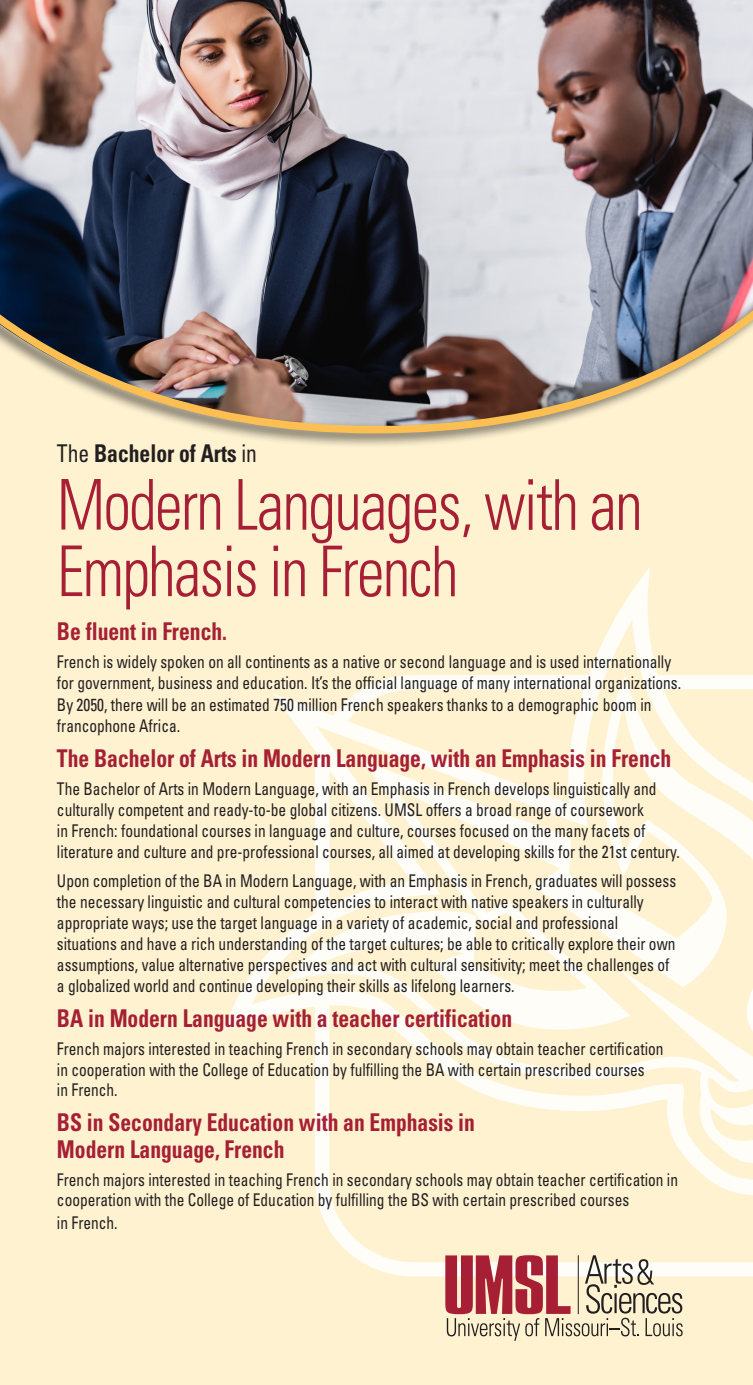
<style>
.page{position:relative;width:753px;height:1385px;background:#fff}
.page>*{position:absolute;margin:0;border:0;box-sizing:border-box;transform-origin:0 0}
.Body_copy_front{font:300 condensed 70px/66.5px "Univers";letter-spacing:-.025em;color:#a61f34;scale:.88 1}
.Body_copy_front-2{font:700 condensed 24.5px/27.1px "Univers";color:#a61f34;scale:.88 1}
.Bold_header_spacing{font:700 condensed 24.5px "Univers";color:#a61f34;scale:.88 1}
.Body_copy_front-3{font:700 condensed 24.5px "Univers";color:#231f20;scale:.88 1}
.Body_copy_front-4{font:condensed 17.5px/21px "Univers";color:#231f20;scale:.88 1}
.s1{font-weight:400}
</style>
<div class="page">
<div style="left:0;top:447px;width:753px;height:937px;background:#fef2d0"></div>
<img style="left:0;top:0;width:753px;height:157px">
<div style="left:0;top:161px;width:753px;height:286px;background:#231f20;opacity:.75"></div>
<img style="left:0;top:157px;width:753px;height:280px">
<svg style="left:225px;top:566px;width:528px;height:710px;fill:#fef2d0"></svg>
<svg style="left:445px;top:1255px;width:238px;height:85px;background:#cea497"></svg>
<p class="Body_copy_front-3" style="left:57px;top:438px;width:229px"><span class="s1">The</span> Bachelor of Arts <span class="s1">in</span></p>
<p class="Body_copy_front" style="left:57px;top:471px;width:667px">Modern Languages, with an<br>Emphasis in French</p>
<p class="Bold_header_spacing" style="left:57px;top:616px;width:195px">Be fluent in French.</p>
<p class="Body_copy_front-4" style="left:57px;top:651px;width:711px">French is widely spoken on all continents as a native or second language and is used internationally for government, business and education. It’s the official language of many international organizations.<br>By 2050, there will be an estimated 750 million French speakers thanks to a demographic boom in francophone Africa.</p>
<p class="Body_copy_front-2" style="left:57px;top:744px;width:700px">The Bachelor of Arts in Modern Language, with an Emphasis in French</p>
<p class="Body_copy_front-4" style="left:57px;top:778px;width:709px">The Bachelor of Arts in Modern Language, with an Emphasis in French develops linguistically and culturally competent and ready-to-be global citizens. UMSL offers a broad range of coursework<br>in French: foundational courses in language and culture, courses focused on the many facets of literature and culture and pre-professional courses, all aimed at developing skills for the 21st century.</p>
<p class="Body_copy_front-4" style="left:57px;top:870px;width:705px">Upon completion of the BA in Modern Language, with an Emphasis in French, graduates will possess the necessary linguistic and cultural competencies to interact with native speakers in culturally appropriate ways; use the target language in a variety of academic, social and professional situations and have a rich understanding of the target cultures; be able to critically explore their own assumptions, value alternative perspectives and act with cultural sensitivity; meet the challenges of a globalized world and continue developing their skills as lifelong learners.</p>
<p class="Bold_header_spacing" style="left:57px;top:1003px;width:519px">BA in Modern Language with a teacher certification</p>
<p class="Body_copy_front-4" style="left:57px;top:1038px;width:691px;line-height:20.1px">French majors interested in teaching French in secondary schools may obtain teacher certification in cooperation with the College of Education by fulfilling the BA with certain prescribed courses<br>in French.</p>
<p class="Body_copy_front-2" style="left:57px;top:1108px;width:477px">BS in Secondary Education with an Emphasis in<br>Modern Language, French</p>
<p class="Body_copy_front-4" style="left:57px;top:1169px;width:707px;line-height:20.1px">French majors interested in teaching French in secondary schools may obtain teacher certification in cooperation with the College of Education by fulfilling the BS with certain prescribed courses</p>
<p class="Body_copy_front-4" style="left:57px;top:1211px;width:71px">in French.</p>
</div>
